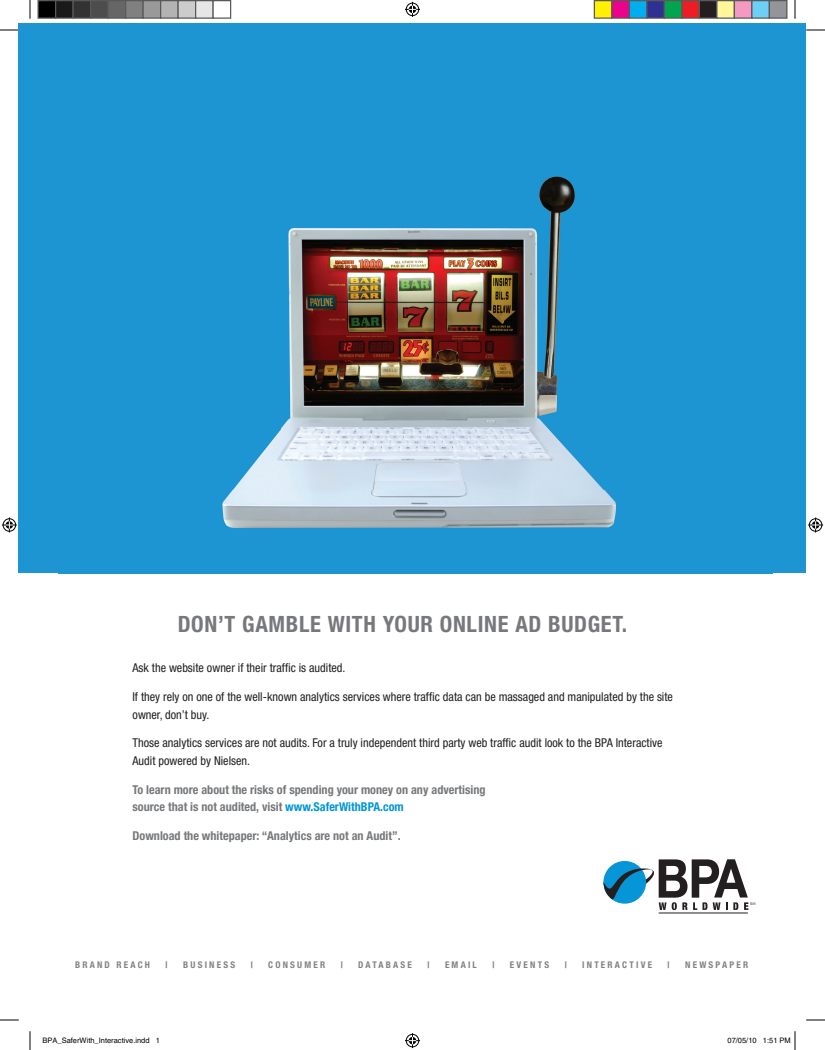
<style>
.page{position:relative;width:825px;height:1050px;background:#fff}
.page>*{position:absolute;margin:0;border:0;box-sizing:border-box;transform-origin:0 0}
.t1{font:700 condensed 22.5px "Helvetica Neue";letter-spacing:.03em;color:#76787b}
.t2{font:condensed 12.25px/17.5px "Helvetica Neue";color:#231f20}
.t3{font:700 condensed 12.25px/17.5px "Helvetica Neue";color:#76787b}
.t4{font:700 condensed 9.25px "Helvetica Neue";letter-spacing:.24em;color:#808285}
.t5{font:7.5px "Helvetica";color:#000}
.s1{color:#0196d7}
</style>
<div class="page">
<div style="left:19px;top:24px;width:787px;height:549px;background:#1d95d3"></div>
<img style="left:222px;top:176px;width:395px;height:352px">
<hr style="left:659px;top:913px;width:89px;height:1px;background:#231f20">
<svg style="left:603px;top:859px;width:152px;height:51px"></svg>
<svg style="left:0;top:29px;width:19px;height:2px"></svg>
<svg style="left:806px;top:29px;width:19px;height:2px"></svg>
<svg style="left:0;top:1019px;width:19px;height:2px"></svg>
<svg style="left:806px;top:1019px;width:19px;height:2px"></svg>
<svg style="left:29px;top:0;width:2px;height:19px"></svg>
<svg style="left:29px;top:1031px;width:2px;height:19px"></svg>
<svg style="left:794px;top:0;width:2px;height:19px"></svg>
<svg style="left:405px;top:2px;width:15px;height:15px"></svg>
<svg style="left:405px;top:1033px;width:15px;height:15px"></svg>
<svg style="left:2px;top:518px;width:15px;height:14px"></svg>
<svg style="left:808px;top:518px;width:15px;height:14px"></svg>
<div style="left:38px;top:1px;width:18px;height:17px;background:#000"></div>
<div style="left:38px;top:0;width:18px;height:19px;border:1px solid #595959"></div>
<div style="left:56px;top:1px;width:17px;height:17px;background:#1a1a1a"></div>
<div style="left:55px;top:0;width:19px;height:19px;border:1px solid #595959"></div>
<div style="left:73px;top:1px;width:18px;height:17px;background:#333"></div>
<div style="left:72px;top:0;width:19px;height:19px;border:1px solid #595959"></div>
<div style="left:91px;top:1px;width:17px;height:17px;background:#4d4d4d"></div>
<div style="left:90px;top:0;width:19px;height:19px;border:1px solid #595959"></div>
<div style="left:108px;top:1px;width:18px;height:17px;background:#666"></div>
<div style="left:108px;top:0;width:18px;height:19px;border:1px solid #595959"></div>
<div style="left:126px;top:1px;width:17px;height:17px;background:#808080"></div>
<div style="left:125px;top:0;width:19px;height:19px;border:1px solid #595959"></div>
<div style="left:143px;top:1px;width:18px;height:17px;background:#999"></div>
<div style="left:142px;top:0;width:19px;height:19px;border:1px solid #595959"></div>
<div style="left:161px;top:1px;width:17px;height:17px;background:#b3b3b3"></div>
<div style="left:160px;top:0;width:19px;height:19px;border:1px solid #595959"></div>
<div style="left:178px;top:1px;width:18px;height:17px;background:#ccc"></div>
<div style="left:178px;top:0;width:18px;height:19px;border:1px solid #595959"></div>
<div style="left:196px;top:1px;width:17px;height:17px;background:#e6e6e6"></div>
<div style="left:195px;top:0;width:19px;height:19px;border:1px solid #595959"></div>
<div style="left:212px;top:0;width:19px;height:19px;border:1px solid #595959"></div>
<div style="left:594px;top:1px;width:18px;height:17px;background:#fff101"></div>
<div style="left:594px;top:0;width:18px;height:19px;border:1px solid #595959"></div>
<div style="left:612px;top:1px;width:17px;height:17px;background:#ed028c"></div>
<div style="left:611px;top:0;width:19px;height:19px;border:1px solid #595959"></div>
<div style="left:629px;top:1px;width:18px;height:17px;background:#00aeef"></div>
<div style="left:629px;top:0;width:19px;height:19px;border:1px solid #595959"></div>
<div style="left:647px;top:1px;width:17px;height:17px;background:#2e3092"></div>
<div style="left:646px;top:0;width:19px;height:19px;border:1px solid #595959"></div>
<div style="left:664px;top:1px;width:18px;height:17px;background:#00a54f"></div>
<div style="left:664px;top:0;width:18px;height:19px;border:1px solid #595959"></div>
<div style="left:682px;top:1px;width:17px;height:17px;background:#ee1d23"></div>
<div style="left:681px;top:0;width:19px;height:19px;border:1px solid #595959"></div>
<div style="left:699px;top:1px;width:18px;height:17px;background:#231f20"></div>
<div style="left:699px;top:0;width:19px;height:19px;border:1px solid #595959"></div>
<div style="left:717px;top:1px;width:17px;height:17px;background:#fff79a"></div>
<div style="left:716px;top:0;width:19px;height:19px;border:1px solid #595959"></div>
<div style="left:734px;top:1px;width:18px;height:17px;background:#f499c2"></div>
<div style="left:734px;top:0;width:18px;height:19px;border:1px solid #595959"></div>
<div style="left:752px;top:1px;width:17px;height:17px;background:#6bcff6"></div>
<div style="left:751px;top:0;width:19px;height:19px;border:1px solid #595959"></div>
<div style="left:769px;top:1px;width:18px;height:17px;background:#939598"></div>
<div style="left:769px;top:0;width:19px;height:19px;border:1px solid #595959"></div>
<svg style="left:794px;top:1031px;width:2px;height:19px"></svg>
<h1 class="t1" style="left:178px;top:611px;width:451px">DON’T GAMBLE WITH YOUR ONLINE AD BUDGET.</h1>
<p class="t2" style="left:132px;top:659px;width:215px">Ask the website owner if their traffic is audited.</p>
<p class="t2" style="left:132px;top:688px;width:542px">If they rely on one of the well-known analytics services where traffic data can be massaged and manipulated by the site owner, don’t buy.</p>
<p class="t2" style="left:132px;top:734px;width:532px">Those analytics services are not audits. For a truly independent third party web traffic audit look to the BPA Interactive<br>Audit powered by Nielsen.</p>
<p class="t3" style="left:132px;top:780px;width:355px">To learn more about the risks of spending your money on any advertising source that is not audited, visit <span class="s1">www.SaferWithBPA.com</span></p>
<p class="t3" style="left:132px;top:827px;width:270px">Download the whitepaper: “Analytics are not an Audit”.</p>
<p class="t4" style="left:75px;top:959px;width:77px">BRAND REACH</p>
<p class="t4" style="left:166px;top:959px;width:4px">|</p>
<p class="t4" style="left:183px;top:959px;width:54px">BUSINESS</p>
<p class="t4" style="left:251px;top:959px;width:4px">|</p>
<p class="t4" style="left:268px;top:959px;width:59px">CONSUMER</p>
<p class="t4" style="left:341px;top:959px;width:4px">|</p>
<p class="t4" style="left:358px;top:959px;width:55px">DATABASE</p>
<p class="t4" style="left:427px;top:959px;width:4px">|</p>
<p class="t4" style="left:445px;top:959px;width:33px">EMAIL</p>
<p class="t4" style="left:492px;top:959px;width:4px">|</p>
<p class="t4" style="left:510px;top:959px;width:41px">EVENTS</p>
<p class="t4" style="left:565px;top:959px;width:4px">|</p>
<p class="t4" style="left:582px;top:959px;width:71px">INTERACTIVE</p>
<p class="t4" style="left:668px;top:959px;width:4px">|</p>
<p class="t4" style="left:685px;top:959px;width:65px">NEWSPAPER</p>
<p class="t5" style="left:42px;top:1036px;width:119px">BPA_SaferWith_Interactive.indd 1</p>
<p class="t5" style="left:728px;top:1036px;width:65px">07/05/10 1:51 PM</p>
</div>
